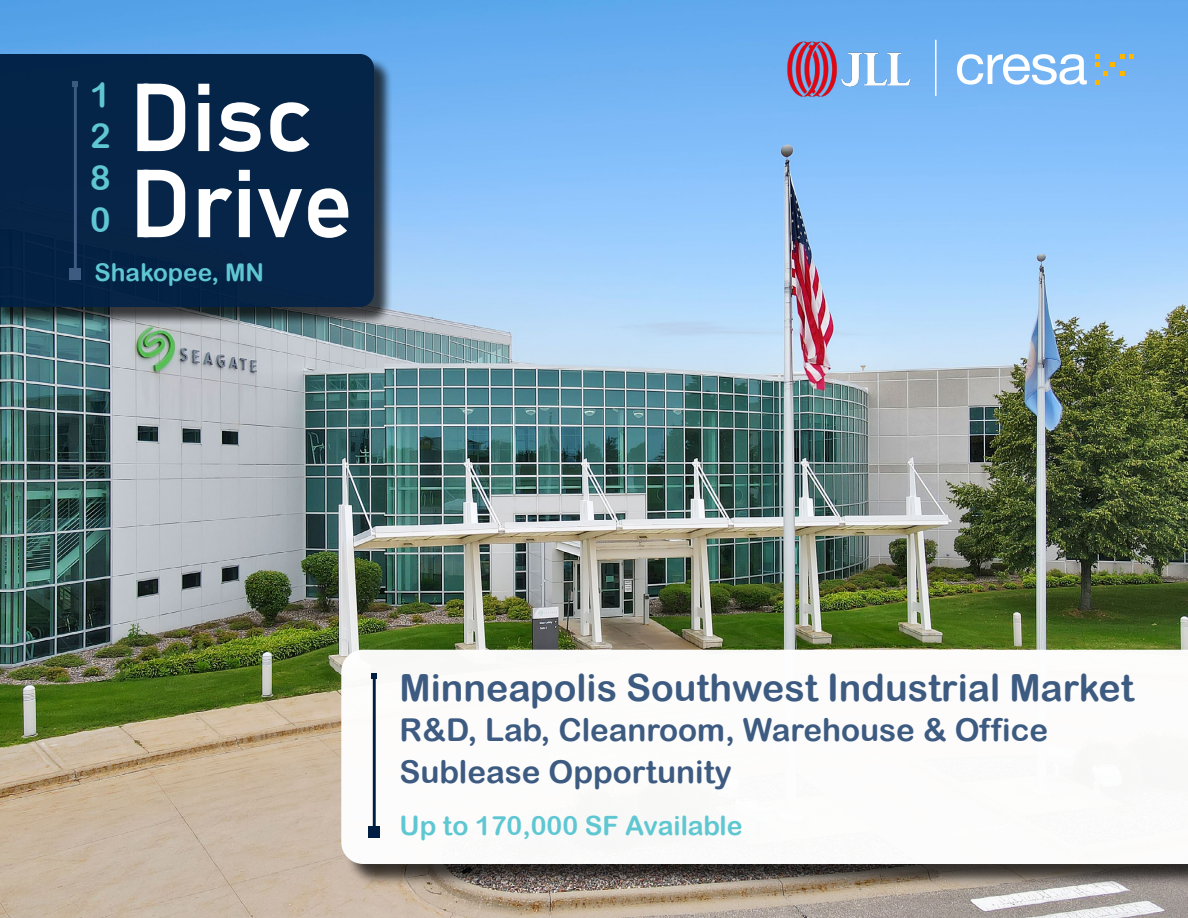
<style>
.page{position:relative;width:1188px;height:918px;background:#fff}
.page>*{position:absolute;margin:0;border:0;box-sizing:border-box;transform-origin:0 0}
.t1{font:94.95px/86.1px "Bahnschrift";color:#fff}
.t2{font:37.5px "Arial Rounded MT Bold";color:#3d5b81}
.t3{font:34.5px/41.7px "Arial Rounded MT Bold";color:#5fc7d2;text-align:justify}
.t4{font:31.5px/42px "Arial Rounded MT Bold";color:#3d5b81}
.t5{font:26.55px "Arial Rounded MT Bold";color:#5fc7d2}
.t6{font:24.45px "Arial Rounded MT Bold";color:#5fc7d2}
</style>
<div class="page">
<img style="left:0;top:0;width:1188px;height:918px">
<svg style="left:957px;top:54px;width:130px;height:31px"></svg>
<svg style="left:1095px;top:54px;width:29px;height:31px"></svg>
<svg style="left:1130px;top:54px;width:4px;height:4px"></svg>
<div style="left:0;top:56px;width:393px;height:270px;background:#000;opacity:.75"></div>
<div style="left:0;top:54px;width:374px;height:253px;background:#052448"></div>
<hr style="left:74px;top:82px;width:3px;height:192px;background:#3d5b81">
<div style="left:69px;top:268px;width:12px;height:12px;background:#3d5b81"></div>
<div style="left:344px;top:653px;width:844px;height:235px;background:#000;opacity:.75"></div>
<svg style="left:341px;top:650px;width:847px;height:214px"></svg>
<hr style="left:373px;top:674px;width:3px;height:158px;background:#001e41">
<div style="left:368px;top:826px;width:12px;height:12px;background:#001e41"></div>
<img style="left:760px;top:15px;width:177px;height:109px">
<hr style="left:935px;top:40px;width:2px;height:56px;background:#fff">
<p class="t3" style="left:90px;top:73px;width:22px">1<br>2<br>8<br>0</p>
<p class="t6" style="left:95px;top:258px;width:171px">Shakopee, MN</p>
<h1 class="t1" style="left:129px;top:68px;width:225px">Disc<br>Drive</h1>
<p class="t2" style="left:400px;top:665px;width:736px">Minneapolis Southwest Industrial Market</p>
<p class="t4" style="left:400px;top:709px;width:650px">R&amp;D, Lab, Cleanroom, Warehouse &amp; Office<br>Sublease Opportunity</p>
<p class="t5" style="left:400px;top:809px;width:345px">Up to 170,000 SF Available</p>
</div>
